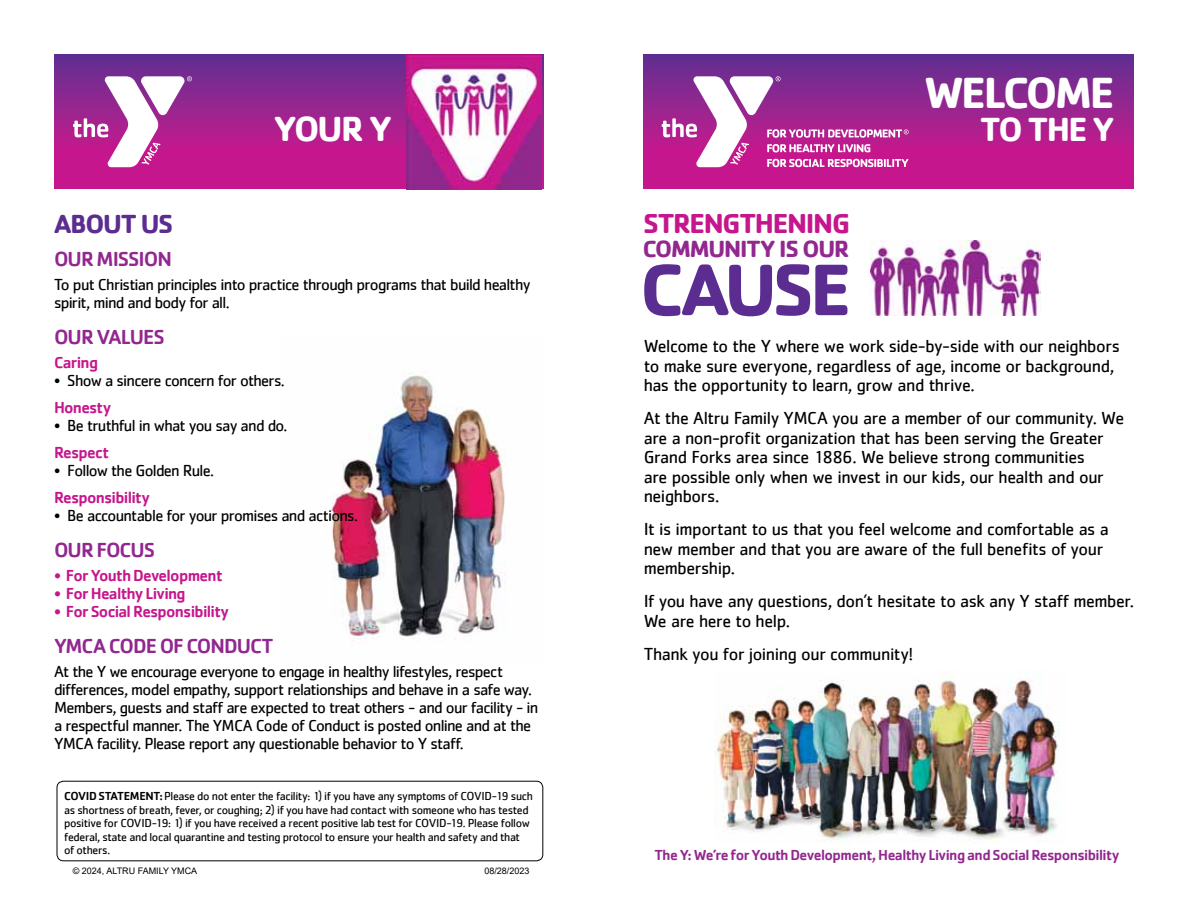
<style>
.page{position:relative;width:1188px;height:918px;background:#fff}
.page>*{position:absolute;margin:0;border:0;box-sizing:border-box;transform-origin:0 0}
.t1{font:700 75.45px "Cachet";letter-spacing:-.06em;color:#5c2d91}
.t2{font:700 45px "Cachet";letter-spacing:-.055em;color:#fff}
.t3{font:700 36px "Cachet";color:#fff}
.t4{font:700 34.5px "Cachet";color:#fff}
.t5{font:700 28.35px "Cachet";letter-spacing:-.045em;color:#c6168d}
.t6{font:700 27px "Cachet";letter-spacing:-.05em;color:#5c2d91}
.t7{font:700 24.15px "Cachet";letter-spacing:-.045em;color:#92278f}
.t8{font:500 21px "Cachet";letter-spacing:-.045em;color:#92278f}
.t9{font:18px/19.5px "Cachet";letter-spacing:-.025em;color:#000}
.t10{font:16.5px/18px "Cachet";letter-spacing:-.045em;color:#000}
.t11{font:500 16.5px "Cachet";letter-spacing:-.045em;color:#c6168d}
.t12{font:500 15px "Cachet";letter-spacing:-.04em;color:#92278f}
.t13{font:12px/13.5px "Cachet";letter-spacing:-.03em;color:#000}
.t14{font:9px "Arial";color:#000}
.s1{font-weight:500}
</style>
<div class="page">
<img style="left:331px;top:372px;width:175px;height:269px">
<svg style="left:54px;top:54px;width:490px;height:135px;background:#9f208e"></svg>
<img style="left:715px;top:671px;width:344px;height:172px">
<svg style="left:644px;top:54px;width:490px;height:135px;background:#9e208e"></svg>
<svg style="left:662px;top:76px;width:247px;height:91px"></svg>
<img style="left:870px;top:241px;width:170px;height:75px">
<img style="left:406px;top:54px;width:136px;height:135px">
<div style="left:57px;top:781px;width:486px;height:80px;border:1px solid #000;border-radius:6px"></div>
<svg style="left:73px;top:76px;width:119px;height:91px"></svg>
<h2 class="t2" style="left:924px;top:63px;width:192px">WELCOME</h2>
<h3 class="t3" style="left:274px;top:106px;width:120px">YOUR Y</h3>
<h3 class="t4" style="left:980px;top:107px;width:136px">TO THE Y</h3>
<h3 class="t6" style="left:54px;top:206px;width:121px">ABOUT US</h3>
<p class="t8" style="left:54px;top:246px;width:120px">OUR MISSION</p>
<p class="t10" style="left:54px;top:275px;width:478px">To put Christian principles into practice through programs that build healthy spirit, mind and body for all.</p>
<p class="t8" style="left:54px;top:324px;width:112px">OUR VALUES</p>
<p class="t11" style="left:54px;top:352px;width:46px">Caring</p>
<p class="t10" style="left:54px;top:371px;width:232px">• Show a sincere concern for others.</p>
<p class="t11" style="left:54px;top:397px;width:59px">Honesty</p>
<p class="t10" style="left:54px;top:416px;width:235px">• Be truthful in what you say and do.</p>
<p class="t11" style="left:54px;top:442px;width:57px">Respect</p>
<p class="t10" style="left:54px;top:461px;width:162px">• Follow the Golden Rule.</p>
<p class="t11" style="left:54px;top:487px;width:98px">Responsibility</p>
<p class="t10" style="left:54px;top:506px;width:306px">• Be accountable for your promises and actions.</p>
<p class="t8" style="left:54px;top:537px;width:103px">OUR FOCUS</p>
<p class="t11" style="left:54px;top:565px;width:170px">• For Youth Development</p>
<p class="t11" style="left:54px;top:583px;width:133px">• For Healthy Living</p>
<p class="t11" style="left:54px;top:601px;width:177px">• For Social Responsibility</p>
<p class="t8" style="left:54px;top:633px;width:221px">YMCA CODE OF CONDUCT</p>
<p class="t10" style="left:54px;top:662px;width:486px">At the Y we encourage everyone to engage in healthy lifestyles, respect differences, model empathy, support relationships and behave in a safe way.<br>Members, guests and staff are expected to treat others - and our facility - in a respectful manner. The YMCA Code of Conduct is posted online and at the YMCA facility. Please report any questionable behavior to Y staff.</p>
<p class="t13" style="left:64px;top:789px;width:470px"><span class="s1">COVID STATEMENT:</span> Please do not enter the facility: 1) if you have any symptoms of COVID-19 such as shortness of breath, fever, or coughing; 2) if you have had contact with someone who has tested positive for COVID-19: 1) if you have received a recent positive lab test for COVID-19. Please follow federal, state and local quarantine and testing protocol to ensure your health and safety and that of others.</p>
<p class="t14" style="left:73px;top:865px;width:126px">© 2024, ALTRU FAMILY YMCA</p>
<p class="t14" style="left:484px;top:865px;width:47px">08/28/2023</p>
<h3 class="t5" style="left:643px;top:205px;width:208px">STRENGTHENING</h3>
<h3 class="t7" style="left:643px;top:233px;width:208px">COMMUNITY IS OUR</h3>
<h1 class="t1" style="left:640px;top:241px;width:213px">CAUSE</h1>
<p class="t9" style="left:644px;top:336px;width:478px">Welcome to the Y where we work side-by-side with our neighbors to make sure everyone, regardless of age, income or background, has the opportunity to learn, grow and thrive.</p>
<p class="t9" style="left:644px;top:408px;width:482px">At the Altru Family YMCA you are a member of our community. We are a non-profit organization that has been serving the Greater Grand Forks area since 1886. We believe strong communities<br>are possible only when we invest in our kids, our health and our neighbors.</p>
<p class="t9" style="left:644px;top:519px;width:467px">It is important to us that you feel welcome and comfortable as a new member and that you are aware of the full benefits of your membership.</p>
<p class="t9" style="left:644px;top:591px;width:492px">If you have any questions, don’t hesitate to ask any Y staff member.<br>We are here to help.</p>
<p class="t9" style="left:644px;top:644px;width:271px">Thank you for joining our community!</p>
<p class="t12" style="left:654px;top:846px;width:467px">The Y: We’re for Youth Development, Healthy Living and Social Responsibility</p>
</div>
